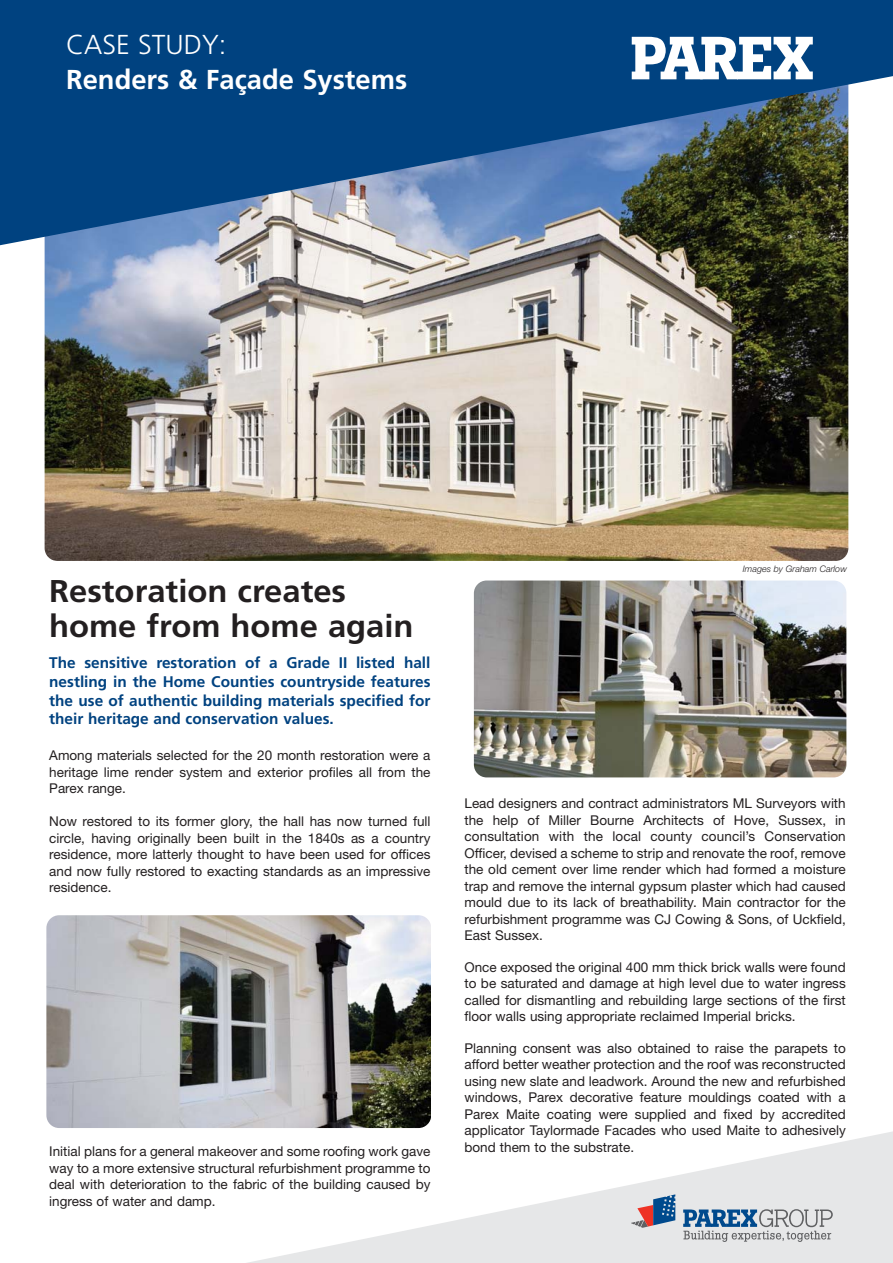
<style>
.page{position:relative;width:893px;height:1263px;background:#fff}
.page>*{position:absolute;margin:0;border:0;box-sizing:border-box;transform-origin:0 0}
.t1{font:700 31.5px/34.5px "Frutiger";color:#231f20;scale:1.04 1}
.t2{font:700 27.3px "Frutiger";color:#fff}
.t3{font:300 27.3px "Frutiger";color:#fff}
.t4{font:700 15.3px/18.8px "Frutiger";color:#004280;text-align:justify}
.t5{font:13.5px/16.5px "Helvetica Neue";color:#231f20;text-align:justify}
.t6{font:italic 300 9px "Helvetica Neue";color:#231f20}
</style>
<div class="page">
<img style="left:45px;top:249px;width:803px;height:312px">
<svg style="left:247px;top:1094px;width:646px;height:169px"></svg>
<svg style="left:0;top:0;width:893px;height:249px;fill:#004280"></svg>
<svg style="left:683px;top:1209px;width:150px;height:33px"></svg>
<svg style="left:631px;top:1194px;width:44px;height:34px"></svg>
<svg style="left:632px;top:37px;width:181px;height:42px"></svg>
<img style="left:46px;top:915px;width:384px;height:213px;border-radius:13px">
<img style="left:474px;top:581px;width:372px;height:196px;border-radius:13px">
<h2 class="t3" style="left:66px;top:33px;width:162px">CASE STUDY:</h2>
<h2 class="t2" style="left:66px;top:68px;width:343px">Renders &amp; Façade Systems</h2>
<h1 class="t1" style="left:49px;top:576px;width:352px">Restoration creates home from home again</h1>
<p class="t4" style="left:49px;top:654px;width:383px">The sensitive restoration of a Grade II listed hall nestling in the Home Counties countryside features the use of authentic building materials specified for their heritage and conservation values.</p>
<p class="t5" style="left:49px;top:749px;width:383px">Among materials selected for the 20 month restoration were a heritage lime render system and exterior profiles all from the Parex range.</p>
<p class="t5" style="left:49px;top:815px;width:383px">Now restored to its former glory, the hall has now turned full circle, having originally been built in the 1840s as a country residence, more latterly thought to have been used for offices and now fully restored to exacting standards as an impressive residence.</p>
<p class="t5" style="left:49px;top:1145px;width:383px">Initial plans for a general makeover and some roofing work gave way to a more extensive structural refurbishment programme to deal with deterioration to the fabric of the building caused by ingress of water and damp.</p>
<p class="t6" style="left:743px;top:566px;width:106px">Images by Graham Carlow</p>
<p class="t5" style="left:464px;top:796px;width:383px">Lead designers and contract administrators ML Surveyors with the help of Miller Bourne Architects of Hove, Sussex, in consultation with the local county council’s Conservation Officer, devised a scheme to strip and renovate the roof, remove the old cement over lime render which had formed a moisture trap and remove the internal gypsum plaster which had caused mould due to its lack of breathability. Main contractor for the refurbishment programme was CJ Cowing &amp; Sons, of Uckfield, East Sussex.</p>
<p class="t5" style="left:464px;top:960px;width:383px">Once exposed the original 400 mm thick brick walls were found to be saturated and damage at high level due to water ingress called for dismantling and rebuilding large sections of the first floor walls using appropriate reclaimed Imperial bricks.</p>
<p class="t5" style="left:464px;top:1041px;width:383px">Planning consent was also obtained to raise the parapets to afford better weather protection and the roof was reconstructed using new slate and leadwork. Around the new and refurbished windows, Parex decorative feature mouldings coated with a Parex Maite coating were supplied and fixed by accredited applicator Taylormade Facades who used Maite to adhesively bond them to the substrate.</p>
</div>
